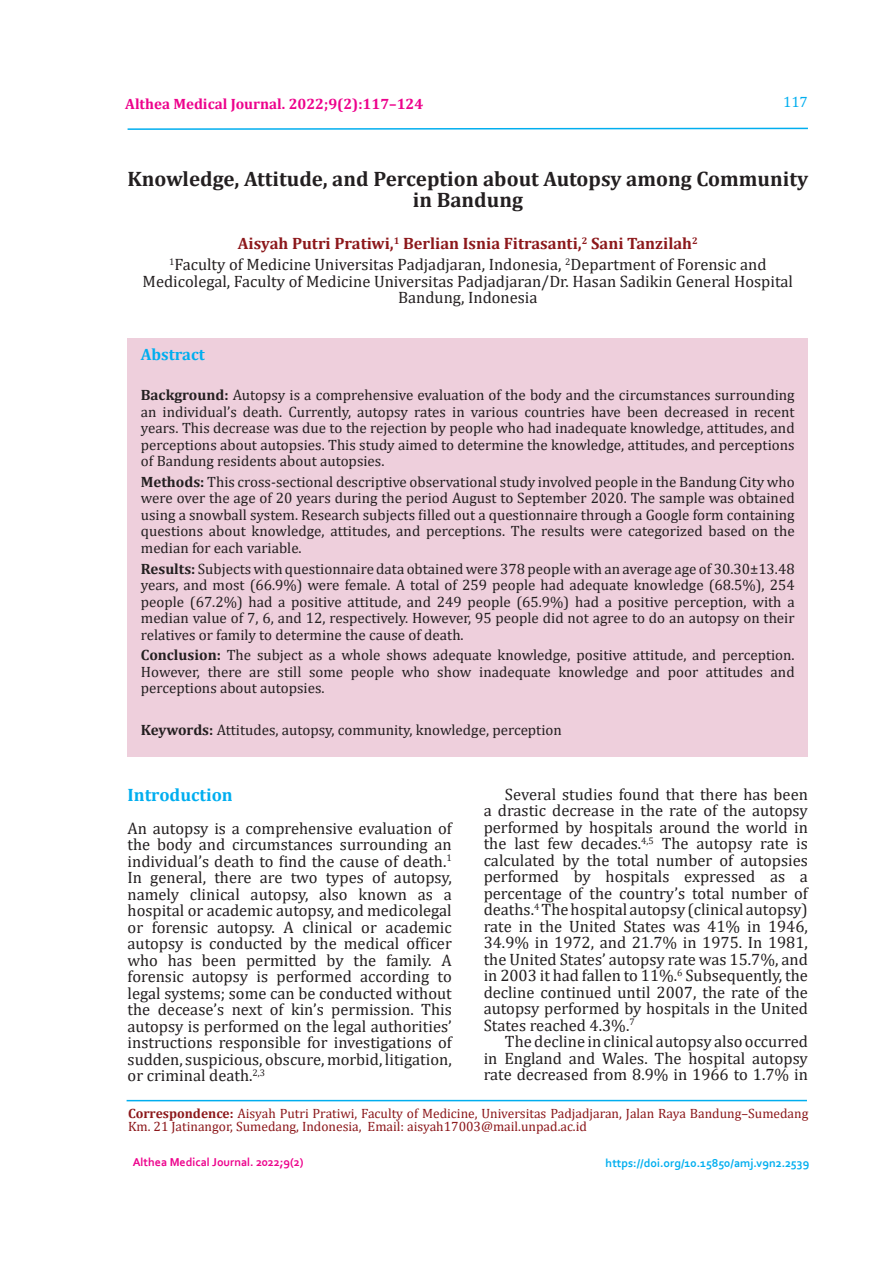
<style>
.page{position:relative;width:893px;height:1263px;background:#fff}
.page>*{position:absolute;margin:0;border:0;box-sizing:border-box;transform-origin:0 0}
.t1{font:700 21px/21px "Cambria";color:#231f20;text-align:center}
.t2{font:700 18px "Cambria";color:#00aeef}
.t3{font:16.5px/16.5px "Cambria";color:#231f20;text-align:justify}
.t4{font:700 16.5px "Cambria";color:#00aeef}
.t5{font:15px/16.5px "Cambria";color:#231f20;text-align:justify}
.t6{font:700 15px "Cambria";color:#ed028c}
.t7{font:15px "Cambria";color:#00aeef}
.t8{font:13.5px/13.5px "Cambria";color:#8c181b}
.t9{font:700 12px "Corbel";color:#00aeef}
.t10{font:700 12px "Corbel";color:#ed028c}
.s1{font-weight:700;color:#8c181b}
.s2{font-weight:700}
</style>
<div class="page">
<svg style="left:127px;top:127px;width:681px;height:3px"></svg>
<div style="left:128px;top:338px;width:680px;height:419px;background:#eecfdc"></div>
<hr style="left:127px;top:1100px;width:680px;height:1px;background:#00aeef">
<p class="t6" style="left:125px;top:93px;width:300px">Althea Medical Journal. 2022;9(2):117–124</p>
<p class="t7" style="left:783px;top:93px;width:26px">117</p>
<p class="t1" style="left:127px;top:168px;width:682px">Knowledge, Attitude, and Perception about Autopsy among Community in Bandung</p>
<p class="t3" style="left:169px;top:233px;width:599px;line-height:21px;text-align:center"><span class="s1">Aisyah Putri Pratiwi,</span><sup>1</sup> <span class="s1">Berlian Isnia Fitrasanti,</span><sup>2</sup> <span class="s1">Sani Tanzilah</span><sup>2<br></sup><sup>1</sup>Faculty of Medicine Universitas Padjadjaran, Indonesia, <sup>2</sup>Department of Forensic and</p>
<p class="t3" style="left:143px;top:273px;width:652px;text-align:center">Medicolegal, Faculty of Medicine Universitas Padjadjaran/Dr. Hasan Sadikin General Hospital<br>Bandung, Indonesia</p>
<p class="t4" style="left:141px;top:343px;width:65px">Abstract</p>
<p class="t5" style="left:141px;top:387px;width:655px"><span class="s2">Background:</span> Autopsy is a comprehensive evaluation of the body and the circumstances surrounding an individual’s death. Currently, autopsy rates in various countries have been decreased in recent years. This decrease was due to the rejection by people who had inadequate knowledge, attitudes, and perceptions about autopsies. This study aimed to determine the knowledge, attitudes, and perceptions of Bandung residents about autopsies.</p>
<p class="t5" style="left:141px;top:473px;width:655px"><span class="s2">Methods:</span> This cross-sectional descriptive observational study involved people in the Bandung City who were over the age of 20 years during the period August to September 2020. The sample was obtained using a snowball system. Research subjects filled out a questionnaire through a Google form containing questions about knowledge, attitudes, and perceptions. The results were categorized based on the median for each variable.</p>
<p class="t5" style="left:141px;top:560px;width:655px"><span class="s2">Results:</span> Subjects with questionnaire data obtained were 378 people with an average age of 30.30±13.48 years, and most (66.9%) were female. A total of 259 people had adequate knowledge (68.5%), 254 people (67.2%) had a positive attitude, and 249 people (65.9%) had a positive perception, with a median value of 7, 6, and 12, respectively. However, 95 people did not agree to do an autopsy on their relatives or family to determine the cause of death.</p>
<p class="t5" style="left:141px;top:647px;width:655px"><span class="s2">Conclusion:</span> The subject as a whole shows adequate knowledge, positive attitude, and perception.<br>However, there are still some people who show inadequate knowledge and poor attitudes and perceptions about autopsies.</p>
<p class="t5" style="left:141px;top:721px;width:423px"><span class="s2">Keywords:</span> Attitudes, autopsy, community, knowledge, perception</p>
<p class="t2" style="left:128px;top:782px;width:107px">Introduction</p>
<p class="t3" style="left:128px;top:820px;width:326px">An autopsy is a comprehensive evaluation of the body and circumstances surrounding an individual’s death to find the cause of death.<sup>1<br></sup>In general, there are two types of autopsy, namely clinical autopsy, also known as a hospital or academic autopsy, and medicolegal or forensic autopsy. A clinical or academic autopsy is conducted by the medical officer who has been permitted by the family. A forensic autopsy is performed according to legal systems; some can be conducted without the decease’s next of kin’s permission. This autopsy is performed on the legal authorities’ instructions responsible for investigations of sudden, suspicious, obscure, morbid, litigation, or criminal death.<sup>2,3</sup></p>
<p class="t3" style="left:484px;top:786px;width:326px;text-indent:21px">Several studies found that there has been a drastic decrease in the rate of the autopsy performed by hospitals around the world in the last few decades.<sup>4,5</sup> The autopsy rate is calculated by the total number of autopsies performed by hospitals expressed as a percentage of the country’s total number of deaths.<sup>4</sup> The hospital autopsy (clinical autopsy) rate in the United States was 41% in 1946, 34.9% in 1972, and 21.7% in 1975. In 1981, the United States’ autopsy rate was 15.7%, and in 2003 it had fallen to 11%.<sup>6</sup> Subsequently, the decline continued until 2007, the rate of the autopsy performed by hospitals in the United States reached 4.3%.<sup>7</sup></p>
<p class="t3" style="left:484px;top:1033px;width:326px;text-indent:21px">The decline in clinical autopsy also occurred in England and Wales. The hospital autopsy rate decreased from 8.9% in 1966 to 1.7% in</p>
<p class="t8" style="left:128px;top:1106px;width:682px"><span class="s2">Correspondence:</span> Aisyah Putri Pratiwi, Faculty of Medicine, Universitas Padjadjaran, Jalan Raya Bandung–Sumedang<br>Km. 21 Jatinangor, Sumedang, Indonesia, Email: aisyah17003@mail.unpad.ac.id</p>
<p class="t10" style="left:133px;top:1155px;width:172px">Althea Medical Journal. 2022;9(2)</p>
<p class="t9" style="left:606px;top:1156px;width:205px">https://doi.org/10.15850/amj.v9n2.2539</p>
</div>
